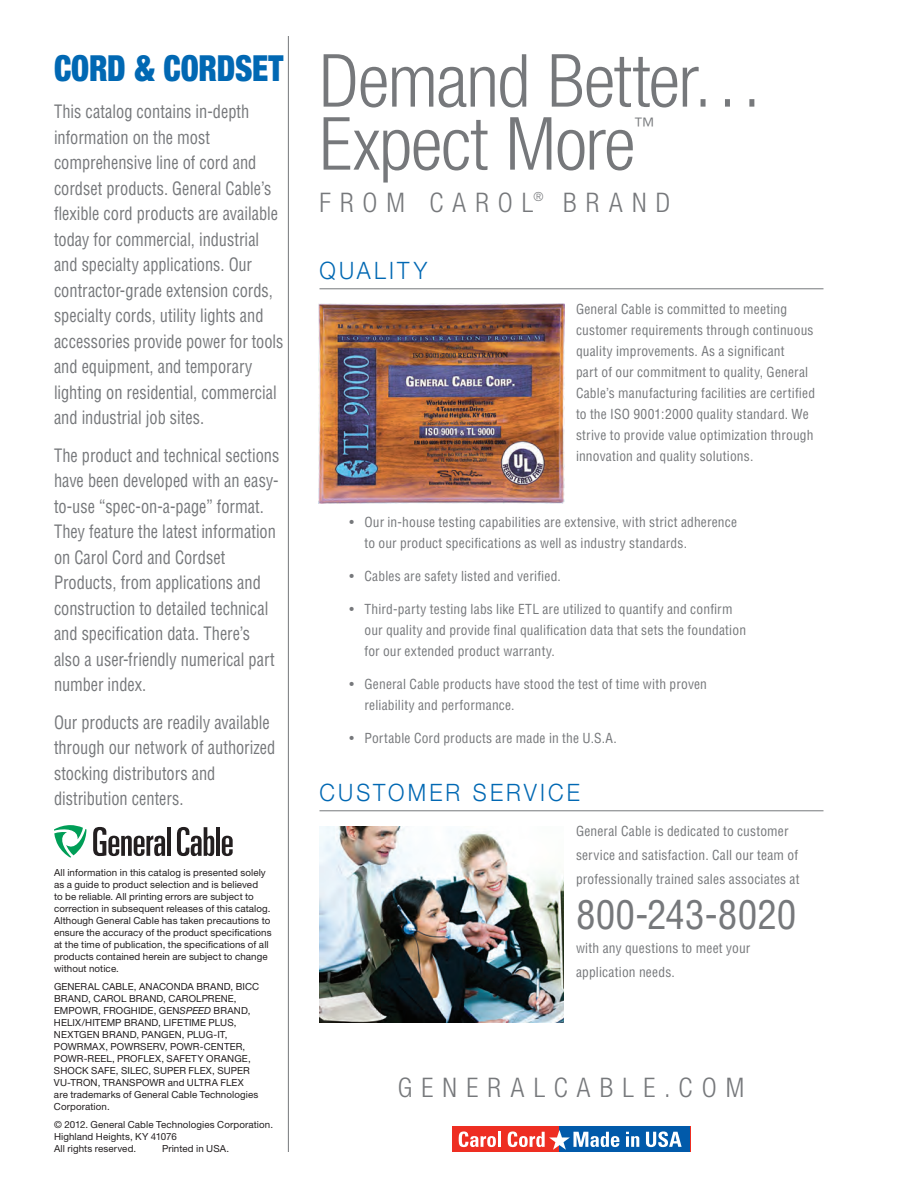
<style>
.page{position:relative;width:918px;height:1188px;background:#fff}
.page>*{position:absolute;margin:0;border:0;box-sizing:border-box;transform-origin:0 0}
.t1{font:300 condensed 73.35px/63px "Helvetica Neue";letter-spacing:-.015em;color:#76787b}
.t2{font:condensed 39px "Helvetica";letter-spacing:.005em;color:#76787b}
.Divider_Pgs_TOC{font:900 condensed 36px "Helvetica Neue";letter-spacing:-.005em;color:#0168b3;scale:.9 1}
.t3{font:300 condensed 27px "Helvetica Neue";letter-spacing:.34em;color:#76787b}
.t4{font:300 24px "Helvetica Neue";letter-spacing:.145em;color:#0168b3;scale:.92 1}
.t5{font:300 condensed 21.6px "Helvetica Neue";color:#76787b}
.t6{font:condensed 18px/25.5px "Helvetica";color:#76787b;scale:.91 1}
.t7{font:condensed 13.5px/21px "Helvetica";letter-spacing:.015em;color:#76787b}
.t8{font:9.75px/12px "Helvetica Neue";letter-spacing:.01em;color:#231f20}
.s1{font-style:italic}
</style>
<div class="page">
<hr style="left:288px;top:36px;width:1px;height:1116px;background:#76787b">
<img style="left:319px;top:304px;width:246px;height:199px">
<img style="left:320px;top:826px;width:243px;height:197px">
<svg style="left:93px;top:827px;width:72px;height:29px"></svg>
<hr style="left:167px;top:827px;width:4px;height:29px;background:#231f20">
<svg style="left:177px;top:827px;width:37px;height:29px"></svg>
<hr style="left:216px;top:827px;width:4px;height:29px;background:#231f20">
<svg style="left:222px;top:836px;width:11px;height:20px"></svg>
<svg style="left:54px;top:825px;width:33px;height:33px"></svg>
<hr style="left:320px;top:288px;width:504px;height:1px;background:#76787b">
<hr style="left:320px;top:810px;width:504px;height:1px;background:#76787b">
<div style="left:452px;top:1127px;width:238px;height:25px;background:#ee2e22"></div>
<div style="left:559px;top:1127px;width:131px;height:25px;background:#015aaa"></div>
<svg style="left:459px;top:1131px;width:37px;height:16px"></svg>
<hr style="left:498px;top:1132px;width:3px;height:15px;background:#fff">
<svg style="left:626px;top:1132px;width:13px;height:15px"></svg>
<svg style="left:646px;top:1131px;width:36px;height:16px"></svg>
<svg style="left:508px;top:1130px;width:112px;height:20px"></svg>
<p class="Divider_Pgs_TOC" style="left:54px;top:46px;width:256px">CORD &amp; CORDSET</p>
<p class="t6" style="left:54px;top:99px;width:254px">This catalog contains in-depth information on the most comprehensive line of cord and cordset products. General Cable’s flexible cord products are available today for commercial, industrial and specialty applications. Our contractor-grade extension cords, specialty cords, utility lights and accessories provide power for tools and equipment, and temporary lighting on residential, commercial and industrial job sites.</p>
<p class="t6" style="left:54px;top:443px;width:249px">The product and technical sections have been developed with an easy&shy;to-use “spec-on-a-page” format.<br>They feature the latest information on Carol Cord and Cordset<br>Products, from applications and construction to detailed technical and specification data. There’s also a user-friendly numerical part number index.</p>
<p class="t6" style="left:54px;top:710px;width:245px">Our products are readily available through our network of authorized stocking distributors and distribution centers.</p>
<p class="t8" style="left:54px;top:866px;width:219px">All information in this catalog is presented solely as a guide to product selection and is believed<br>to be reliable. All printing errors are subject to correction in subsequent releases of this catalog.<br>Although General Cable has taken precautions to ensure the accuracy of the product specifications at the time of publication, the specifications of all products contained herein are subject to change without notice.</p>
<p class="t8" style="left:54px;top:980px;width:207px">GENERAL CABLE, ANACONDA BRAND, BICC BRAND, CAROL BRAND, CAROLPRENE, EMPOWR, FROGHIDE, GEN<span class="s1">SPEED</span> BRAND, HELIX/HITEMP BRAND, LIFETIME PLUS, NEXTGEN BRAND, PANGEN, PLUG-IT, POWRMAX, POWRSERV, POWR-CENTER, POWR-REEL, PROFLEX, SAFETY ORANGE, SHOCK SAFE, SILEC, SUPER FLEX, SUPER VU-TRON, TRANSPOWR and ULTRA FLEX are trademarks of General Cable Technologies Corporation.</p>
<p class="t8" style="left:54px;top:1118px;width:221px">© 2012. General Cable Technologies Corporation.</p>
<p class="t8" style="left:54px;top:1130px;width:124px">Highland Heights, KY 41076</p>
<p class="t8" style="left:54px;top:1142px;width:84px">All rights reserved.</p>
<p class="t8" style="left:162px;top:1142px;width:69px">Printed in USA.</p>
<p class="t1" style="left:319px;top:49px;width:446px">Demand Better…<br>Expect More</p>
<p class="t5" style="left:634px;top:113px;width:23px">™</p>
<p class="t3" style="left:320px;top:187px;width:352px">FROM CAROL<sup>®</sup> BRAND</p>
<p class="t4" style="left:320px;top:256px;width:119px">QUALITY</p>
<p class="t7" style="left:576px;top:299px;width:241px">General Cable is committed to meeting customer requirements through continuous quality improvements. As a significant<br>part of our commitment to quality, General Cable’s manufacturing facilities are certified to the ISO 9001:2000 quality standard. We strive to provide value optimization through innovation and quality solutions.</p>
<p class="t7" style="left:364px;top:512px;width:374px;text-indent:-15px">• Our in-house testing capabilities are extensive, with strict adherence to our product specifications as well as industry standards.</p>
<p class="t7" style="left:349px;top:566px;width:213px">• Cables are safety listed and verified.</p>
<p class="t7" style="left:364px;top:599px;width:383px;text-indent:-15px">• Third-party testing labs like ETL are utilized to quantify and confirm our quality and provide final qualification data that sets the foundation for our extended product warranty.</p>
<p class="t7" style="left:364px;top:674px;width:344px;text-indent:-15px">• General Cable products have stood the test of time with proven reliability and performance.</p>
<p class="t7" style="left:349px;top:728px;width:269px">• Portable Cord products are made in the U.S.A.</p>
<p class="t4" style="left:320px;top:778px;width:285px">CUSTOMER SERVICE</p>
<p class="t7" style="left:576px;top:819px;width:225px;line-height:24px">General Cable is dedicated to customer service and satisfaction. Call our team of professionally trained sales associates at</p>
<p class="t2" style="left:576px;top:891px;width:222px">800-243-8020</p>
<p class="t7" style="left:576px;top:936px;width:176px;line-height:24px">with any questions to meet your application needs.</p>
<p class="t3" style="left:398px;top:1072px;width:348px">GENERALCABLE.COM</p>
</div>
